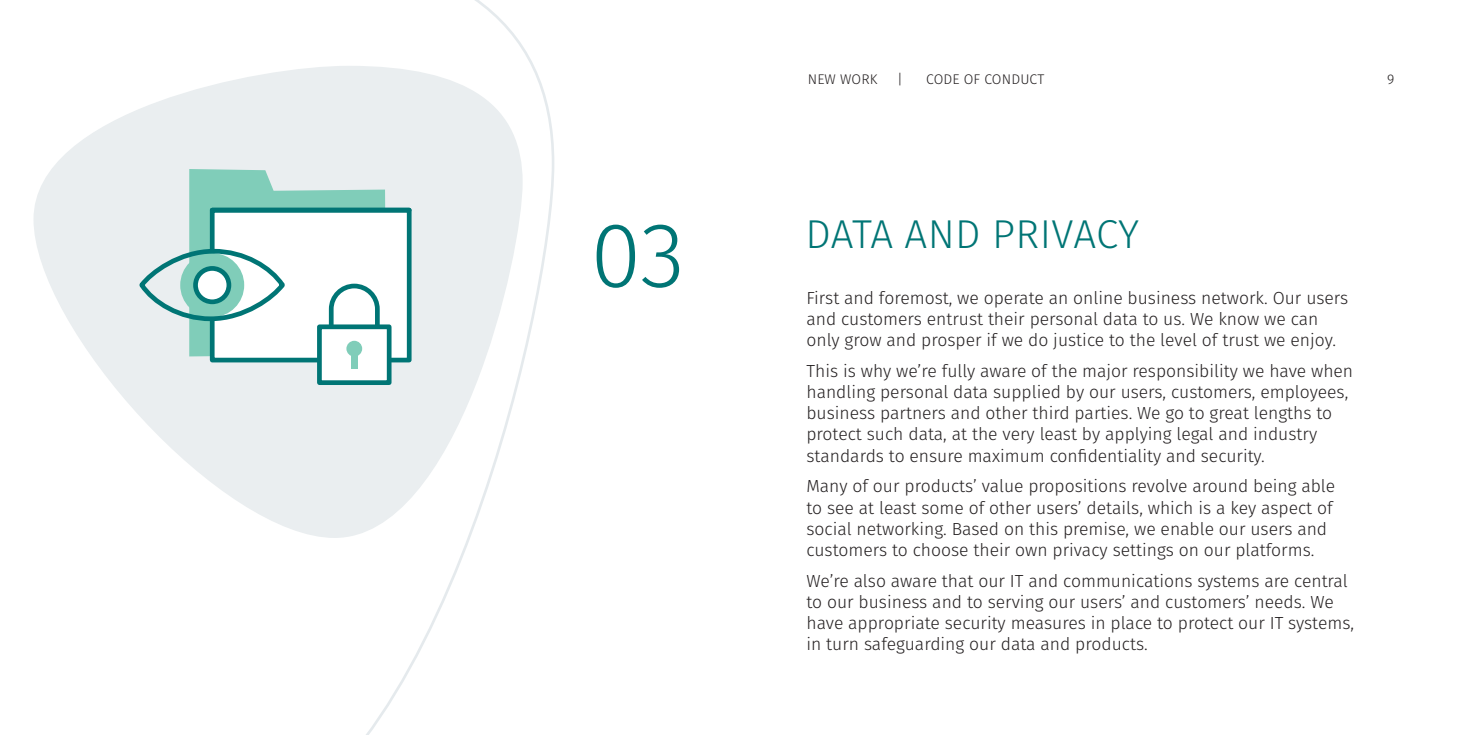
<style>
.page{position:relative;width:1469px;height:735px;background:#fff}
.page>*{position:absolute;margin:0;border:0;box-sizing:border-box;transform-origin:0 0}
.t1{font:300 91.88px "Fira Sans";color:#007575}
.t2{font:300 40.25px "Fira Sans";color:#007575}
.t3{font:300 17.5px/21px "Fira Sans";color:#231f20}
.t4{font:300 14px "Fira Sans";letter-spacing:.01em;color:#231f20}
</style>
<div class="page">
<svg style="left:326px;top:0;width:228px;height:734px"></svg>
<svg style="left:33px;top:66px;width:489px;height:471px;fill:#eaeef0"></svg>
<div style="left:210px;top:208px;width:201px;height:154px;background:#fff;border:5px solid #007575"></div>
<hr style="left:212px;top:208px;width:197px;height:4px;background:#007575">
<div style="left:317px;top:324px;width:74px;height:61px;background:#fff;border:5px solid #007575"></div>
<div style="left:351px;top:349px;width:6px;height:19px;background:#80cdb9"></div>
<svg style="left:137px;top:169px;width:249px;height:187px"></svg>
<p class="t4" style="left:807px;top:69px;width:71px">NEW WORK</p>
<p class="t4" style="left:897px;top:69px;width:7px">|</p>
<p class="t4" style="left:926px;top:69px;width:119px">CODE OF CONDUCT</p>
<p class="t4" style="left:1387px;top:69px;width:9px">9</p>
<h1 class="t1" style="left:590px;top:189px;width:96px">03</h1>
<h2 class="t2" style="left:805px;top:205px;width:335px">DATA AND PRIVACY</h2>
<p class="t3" style="left:806px;top:287px;width:543px">First and foremost, we operate an online business network. Our users and customers entrust their personal data to us. We know we can only grow and prosper if we do justice to the level of trust we enjoy.</p>
<p class="t3" style="left:806px;top:360px;width:548px">This is why we’re fully aware of the major responsibility we have when handling personal data supplied by our users, customers, employees, business partners and other third parties. We go to great lengths to protect such data, at the very least by applying legal and industry standards to ensure maximum confidentiality and security.</p>
<p class="t3" style="left:806px;top:475px;width:530px">Many of our products’ value propositions revolve around being able to see at least some of other users’ details, which is a key aspect of social networking. Based on this premise, we enable our users and customers to choose their own privacy settings on our platforms.</p>
<p class="t3" style="left:806px;top:569px;width:549px">We’re also aware that our IT and communications systems are central to our business and to serving our users’ and customers’ needs. We have appropriate security measures in place to protect our IT systems, in turn safeguarding our data and products.</p>
</div>
